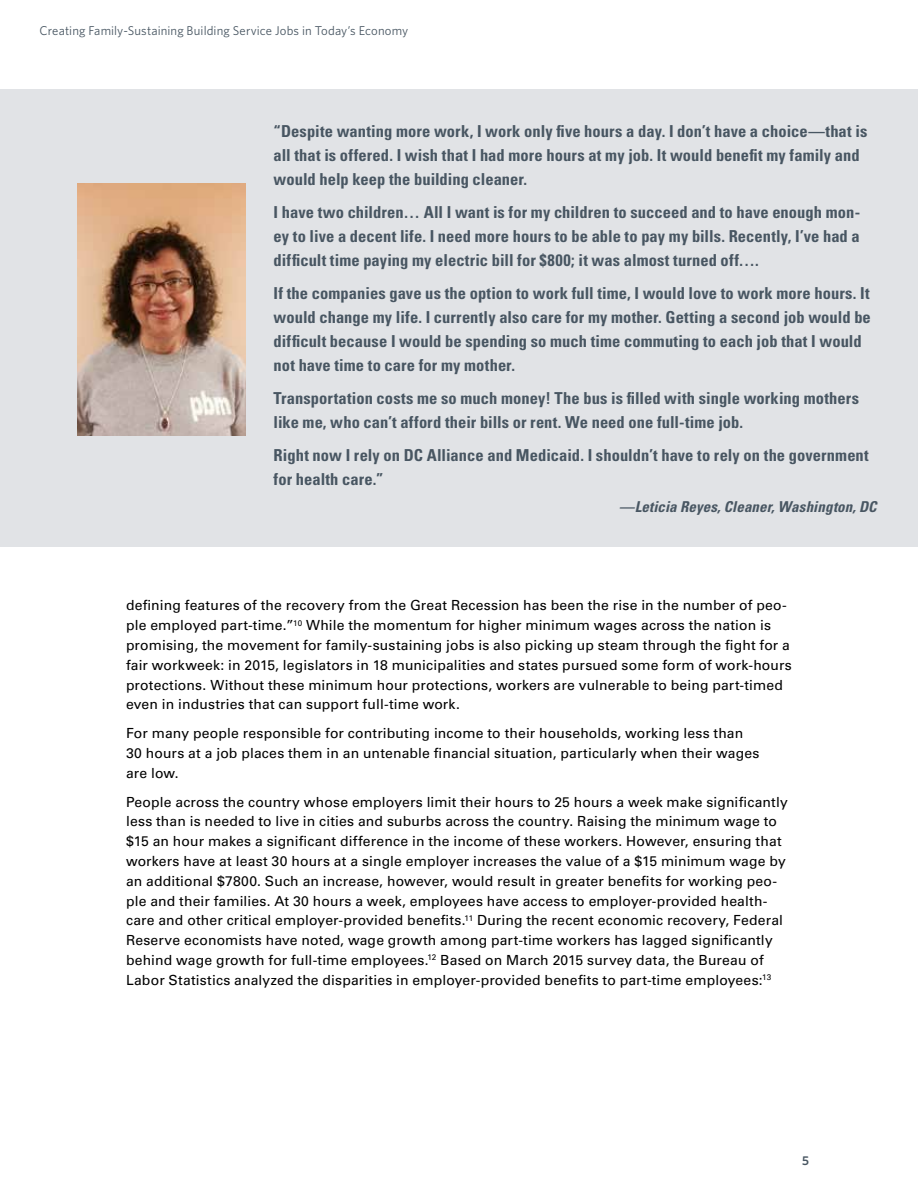
<style>
.page{position:relative;width:918px;height:1188px;background:#fff}
.page>*{position:absolute;margin:0;border:0;box-sizing:border-box;transform-origin:0 0}
.PQ{font:700 condensed 16.5px/24px "Univers LT Std";letter-spacing:.005em;color:#485662}
.PQ_Source{font:italic 700 condensed 15px "Univers LT Std";letter-spacing:.01em;color:#485662}
.body{font:13.95px/19.8px "Univers LT Std";letter-spacing:.01em;color:#000}
.t1{font:12.75px "Whitney";letter-spacing:.01em;color:#485662}
.t2{font:600 12.75px "Whitney";color:#485662}
</style>
<div class="page">
<div style="left:0;top:89px;width:918px;height:457px;background:#e1e3e6"></div>
<img style="left:78px;top:183px;width:168px;height:253px">
<p class="t1" style="left:40px;top:24px;width:370px">Creating Family-Sustaining Building Service Jobs in Today’s Economy</p>
<p class="PQ" style="left:274px;top:119px;width:595px">“Despite wanting more work, I work only five hours a day. I don’t have a choice—that is all that is offered. I wish that I had more hours at my job. It would benefit my family and would help keep the building cleaner.</p>
<p class="PQ" style="left:274px;top:200px;width:588px;text-align:justify">I have two children… All I want is for my children to succeed and to have enough mon&shy;ey to live a decent life. I need more hours to be able to pay my bills. Recently, I’ve had a difficult time paying my electric bill for $800; it was almost turned off….</p>
<p class="PQ" style="left:274px;top:281px;width:599px">If the companies gave us the option to work full time, I would love to work more hours. It would change my life. I currently also care for my mother. Getting a second job would be difficult because I would be spending so much time commuting to each job that I would not have time to care for my mother.</p>
<p class="PQ" style="left:274px;top:386px;width:587px">Transportation costs me so much money! The bus is filled with single working mothers like me, who can’t afford their bills or rent. We need one full-time job.</p>
<p class="PQ" style="left:274px;top:443px;width:597px">Right now I rely on DC Alliance and Medicaid. I shouldn’t have to rely on the government for health care.”</p>
<p class="PQ_Source" style="left:619px;top:498px;width:259px">—Leticia Reyes, Cleaner, Washington, DC</p>
<p class="body" style="left:126px;top:596px;width:667px">defining features of the recovery from the Great Recession has been the rise in the number of peo&shy;ple employed part-time.”<sup>10</sup> While the momentum for higher minimum wages across the nation is promising, the movement for family-sustaining jobs is also picking up steam through the fight for a fair workweek: in 2015, legislators in 18 municipalities and states pursued some form of work-hours protections. Without these minimum hour protections, workers are vulnerable to being part-timed even in industries that can support full-time work.</p>
<p class="body" style="left:126px;top:723px;width:635px">For many people responsible for contributing income to their households, working less than<br>30 hours at a job places them in an untenable financial situation, particularly when their wages are low.</p>
<p class="body" style="left:126px;top:792px;width:663px">People across the country whose employers limit their hours to 25 hours a week make significantly less than is needed to live in cities and suburbs across the country. Raising the minimum wage to $15 an hour makes a significant difference in the income of these workers. However, ensuring that workers have at least 30 hours at a single employer increases the value of a $15 minimum wage by an additional $7800. Such an increase, however, would result in greater benefits for working peo&shy;ple and their families. At 30 hours a week, employees have access to employer-provided health&shy;care and other critical employer-provided benefits.<sup>11</sup> During the recent economic recovery, Federal Reserve economists have noted, wage growth among part-time workers has lagged significantly behind wage growth for full-time employees.<sup>12</sup> Based on March 2015 survey data, the Bureau of Labor Statistics analyzed the disparities in employer-provided benefits to part-time employees:<sup>13</sup></p>
<p class="t2" style="left:802px;top:1153px;width:8px">5</p>
</div>
